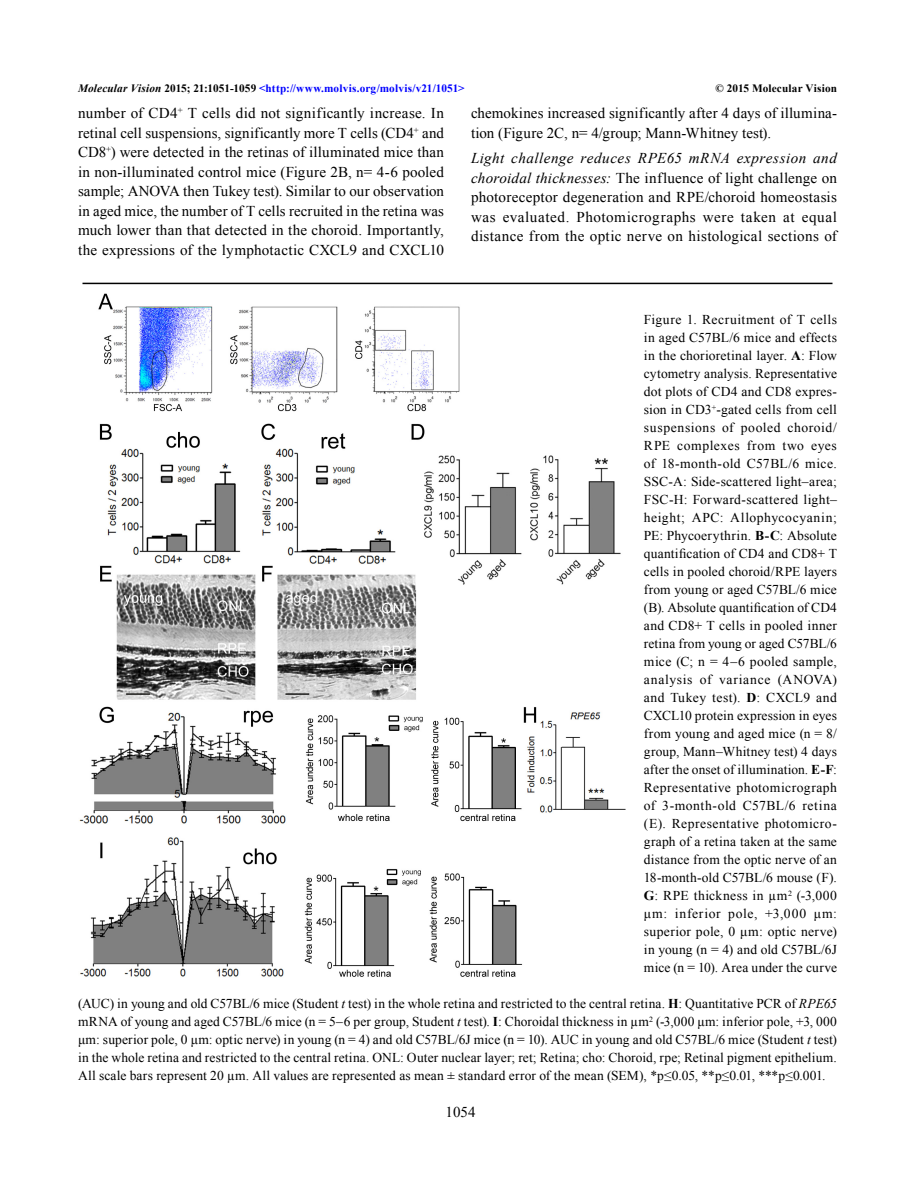
<style>
.page{position:relative;width:918px;height:1188px;background:#fff}
.page>*{position:absolute;margin:0;border:0;box-sizing:border-box;transform-origin:0 0}
.Para_No_Ind{font:15px/19.5px "Times New Roman";letter-spacing:.015em;color:#000;text-align:justify}
.Folio{font:15px "Times New Roman";color:#000}
.Fig_Caption{font:13.5px/18px "Times New Roman";letter-spacing:.01em;color:#000;text-align:justify}
.Header_Align_Left{font:700 11.25px "Times New Roman";letter-spacing:.015em;color:#00f}
.Header_Align_Right{font:700 11.25px "Times New Roman";letter-spacing:.015em;color:#000}
.s1{font-style:italic;color:#000}
.s2{color:#000}
.s3{font-style:italic}
.s4{font-weight:700}
</style>
<div class="page">
<img style="left:79px;top:294px;width:547px;height:683px">
<hr style="left:82px;top:283px;width:750px;height:1px;background:#000">
<p class="Header_Align_Left" style="left:78px;top:80px;width:388px"><span class="s1">Molecular Vision</span> <span class="s2">2015; 21:1051-1059</span> &lt;http://www.molvis.org/molvis/v21/1051&gt;</p>
<p class="Header_Align_Right" style="left:716px;top:80px;width:123px">© 2015 Molecular Vision</p>
<p class="Para_No_Ind" style="left:78px;top:103px;width:368px">number of CD4<sup>+</sup> T cells did not significantly increase. In retinal cell suspensions, significantly more T cells (CD4<sup>+</sup> and CD8<sup>+</sup>) were detected in the retinas of illuminated mice than in non-illuminated control mice (Figure 2B, n= 4-6 pooled sample; ANOVA then Tukey test). Similar to our observation in aged mice, the number of T cells recruited in the retina was much lower than that detected in the choroid. Importantly, the expressions of the lymphotactic CXCL9 and CXCL10</p>
<p class="Para_No_Ind" style="left:471px;top:103px;width:367px">chemokines increased significantly after 4 days of illumina&shy;tion (Figure 2C, n= 4/group; Mann-Whitney test).</p>
<p class="Para_No_Ind" style="left:471px;top:148px;width:368px"><span class="s3">Light challenge reduces RPE65 mRNA expression and choroidal thicknesses:</span> The influence of light challenge on photoreceptor degeneration and RPE/choroid homeostasis was evaluated. Photomicrographs were taken at equal distance from the optic nerve on histological sections of</p>
<p class="Fig_Caption" style="left:644px;top:310px;width:195px">Figure 1. Recruitment of T cells in aged C57BL/6 mice and effects in the chorioretinal layer. <span class="s4">A</span>: Flow cytometry analysis. Representative dot plots of CD4 and CD8 expres&shy;sion in CD3<sup>+</sup>-gated cells from cell suspensions of pooled choroid/ RPE complexes from two eyes of 18-month-old C57BL/6 mice.<br>SSC-A: Side-scattered light–area; FSC-H: Forward-scattered light– height; APC: Allophycocyanin; PE: Phycoerythrin. <span class="s4">B-C</span>: Absolute quantification of CD4 and CD8+ T cells in pooled choroid/RPE layers from young or aged C57BL/6 mice (B). Absolute quantification of CD4 and CD8+ T cells in pooled inner retina from young or aged C57BL/6 mice (C; n = 4–6 pooled sample, analysis of variance (ANOVA) and Tukey test). <span class="s4">D</span>: CXCL9 and CXCL10 protein expression in eyes from young and aged mice (n = 8/ group, Mann–Whitney test) 4 days after the onset of illumination. <span class="s4">E-F</span>:<br>Representative photomicrograph of 3-month-old C57BL/6 retina (E). Representative photomicro&shy;graph of a retina taken at the same distance from the optic nerve of an 18-month-old C57BL/6 mouse (F).<br><span class="s4">G</span>: RPE thickness in µm<sup>2</sup> (-3,000 μm: inferior pole, +3,000 μm: superior pole, 0 μm: optic nerve) in young (n = 4) and old C57BL/6J mice (n = 10). Area under the curve</p>
<p class="Fig_Caption" style="left:78px;top:994px;width:761px">(AUC) in young and old C57BL/6 mice (Student <span class="s3">t</span> test) in the whole retina and restricted to the central retina. <span class="s4">H</span>: Quantitative PCR of <span class="s3">RPE65 </span>mRNA of young and aged C57BL/6 mice (n = 5–6 per group, Student <span class="s3">t</span> test). <span class="s4">I</span>: Choroidal thickness in µm<sup>2</sup> (-3,000 μm: inferior pole, +3, 000 μm: superior pole, 0 μm: optic nerve) in young (n = 4) and old C57BL/6J mice (n = 10). AUC in young and old C57BL/6 mice (Student <span class="s3">t</span> test) in the whole retina and restricted to the central retina. ONL: Outer nuclear layer; ret; Retina; cho: Choroid, rpe; Retinal pigment epithelium.<br>All scale bars represent 20 µm. All values are represented as mean ± standard error of the mean (SEM), *p≤0.05, **p≤0.01, ***p≤0.001.</p>
<p class="Folio" style="left:446px;top:1102px;width:31px">1054</p>
</div>
